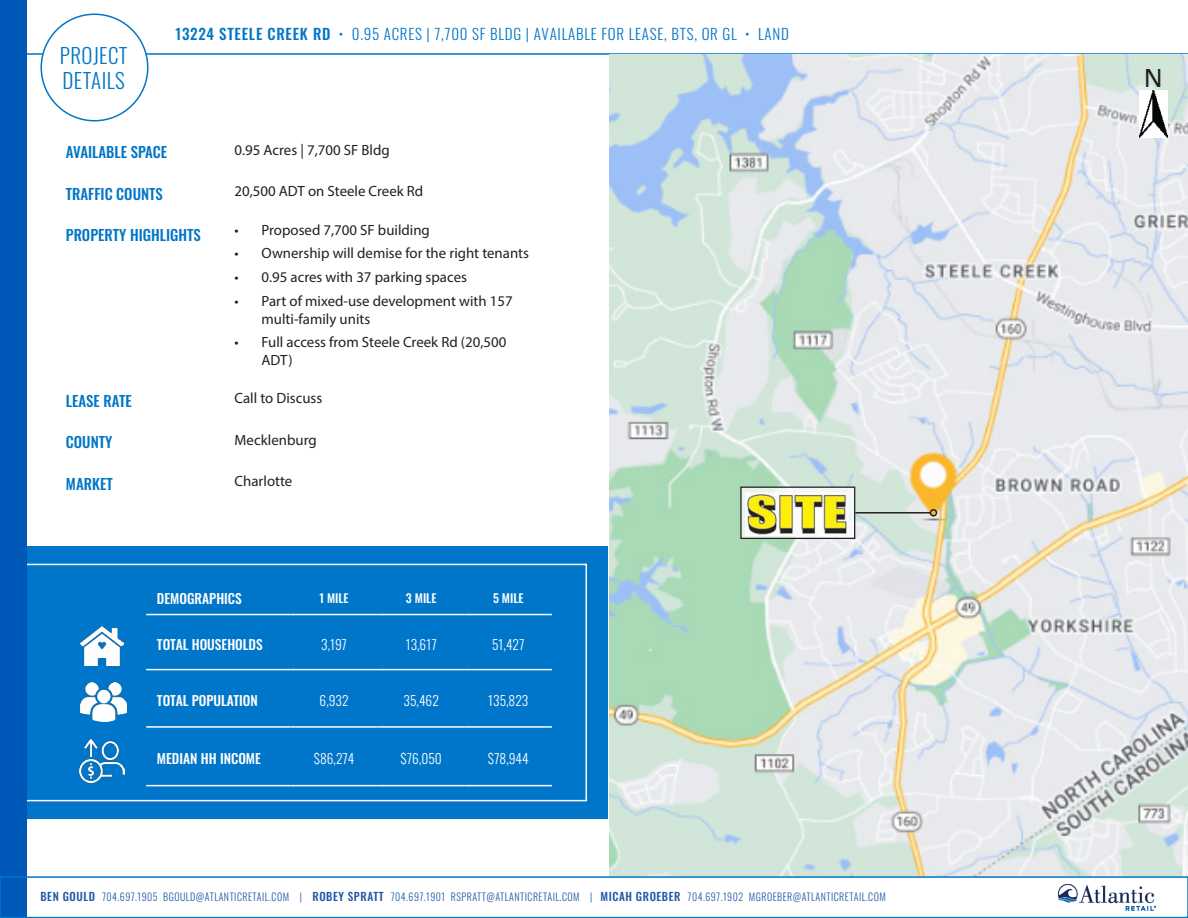
<style>
.page{position:relative;width:1188px;height:918px;background:#fff}
.page>*{position:absolute;margin:0;border:0;box-sizing:border-box;transform-origin:0 0}
.t1{font:25.05px "Zurich BT";color:#231f20}
.t2{font:300 21px "Oswald";letter-spacing:.02em;color:#0076c7}
.t3{font:300 15px "Oswald";letter-spacing:.05em;color:#0076c7}
.t4{font:14.85px/17.9px "Myriad Pro";color:#231f20}
.t5{font:500 14.85px "Oswald";color:#0076c7}
.t6{font:500 13.5px "Oswald";color:#fff}
.t7{font:300 13.5px "Oswald";color:#fff}
.t8{font:500 12px "Oswald";color:#fff}
.t9{font:300 10.5px "Oswald";letter-spacing:.05em;color:#2059a8;scale:.95 1}
.s1{font-weight:500}
.s2{font-weight:500;font-size:11.25px}
</style>
<div class="page">
<div style="left:21px;top:546px;width:587px;height:273px;background:#0076ca"></div>
<div style="left:19px;top:564px;width:568px;height:237px;border:2px solid #fff"></div>
<hr style="left:146px;top:614px;width:145px;height:1px;background:#fff">
<hr style="left:291px;top:614px;width:87px;height:1px;background:#fff">
<hr style="left:378px;top:614px;width:87px;height:1px;background:#fff">
<hr style="left:465px;top:614px;width:87px;height:1px;background:#fff">
<hr style="left:146px;top:669px;width:145px;height:1px;background:#fff">
<hr style="left:291px;top:669px;width:87px;height:1px;background:#fff">
<hr style="left:378px;top:669px;width:87px;height:1px;background:#fff">
<hr style="left:465px;top:669px;width:87px;height:1px;background:#fff">
<hr style="left:146px;top:726px;width:145px;height:2px;background:#fff">
<hr style="left:291px;top:726px;width:87px;height:2px;background:#fff">
<hr style="left:378px;top:726px;width:87px;height:2px;background:#fff">
<hr style="left:465px;top:726px;width:87px;height:2px;background:#fff">
<hr style="left:146px;top:785px;width:145px;height:1px;background:#fff">
<hr style="left:291px;top:785px;width:87px;height:1px;background:#fff">
<hr style="left:378px;top:785px;width:87px;height:1px;background:#fff">
<hr style="left:465px;top:785px;width:87px;height:1px;background:#fff">
<hr style="left:0;top:53px;width:1188px;height:2px;background:#0076c7">
<div style="left:41px;top:14px;width:107px;height:107px;background:#fff;border-radius:50%"></div>
<div style="left:40px;top:14px;width:108px;height:108px;border:2px solid #0076c7;border-radius:50%"></div>
<div style="left:0;top:0;width:27px;height:918px;background:#0058b9"></div>
<img style="left:610px;top:54px;width:578px;height:822px">
<div style="left:741px;top:487px;width:114px;height:51px;background:#f3f8f5"></div>
<img style="left:745px;top:493px;width:104px;height:42px">
<div style="left:740px;top:487px;width:115px;height:52px;border:1px solid #231f20"></div>
<img style="left:1140px;top:91px;width:27px;height:47px">
<img style="left:81px;top:626px;width:42px;height:40px">
<img style="left:79px;top:740px;width:46px;height:42px">
<img style="left:80px;top:682px;width:46px;height:40px">
<div style="left:0;top:876px;width:1188px;height:42px;border:2px solid #0076c7"></div>
<img style="left:1058px;top:884px;width:98px;height:26px">
<hr style="left:855px;top:512px;width:75px;height:2px;background:#231f20">
<div style="left:930px;top:509px;width:7px;height:8px;border:2px solid #231f20;border-radius:50%"></div>
<p class="t3" style="left:176px;top:20px;width:615px"><span class="s1">13224 STEELE CREEK RD</span> • 0.95 ACRES | 7,700 SF BLDG | AVAILABLE FOR LEASE, BTS, OR GL • LAND</p>
<p class="t2" style="left:60px;top:37px;width:69px">PROJECT</p>
<p class="t2" style="left:63px;top:62px;width:64px">DETAILS</p>
<p class="t1" style="left:1144px;top:62px;width:20px">N</p>
<p class="t5" style="left:66px;top:144px;width:103px">AVAILABLE SPACE</p>
<p class="t4" style="left:235px;top:141px;width:157px">0.95 Acres | 7,700 SF Bldg</p>
<p class="t5" style="left:66px;top:186px;width:99px">TRAFFIC COUNTS</p>
<p class="t4" style="left:235px;top:182px;width:190px">20,500 ADT on Steele Creek Rd</p>
<p class="t5" style="left:66px;top:227px;width:136px">PROPERTY HIGHLIGHTS</p>
<p class="t4" style="left:235px;top:220px;width:197px">• Proposed 7,700 SF building</p>
<p class="t4" style="left:235px;top:244px;width:296px">• Ownership will demise for the right tenants</p>
<p class="t4" style="left:235px;top:268px;width:234px">• 0.95 acres with 37 parking spaces</p>
<p class="t4" style="left:262px;top:292px;width:253px;text-indent:-27px">• Part of mixed-use development with 157 multi-family units</p>
<p class="t4" style="left:262px;top:333px;width:246px;text-indent:-27px">• Full access from Steele Creek Rd (20,500<br>ADT)</p>
<p class="t5" style="left:66px;top:393px;width:67px">LEASE RATE</p>
<p class="t4" style="left:235px;top:389px;width:89px">Call to Discuss</p>
<p class="t5" style="left:66px;top:434px;width:48px">COUNTY</p>
<p class="t4" style="left:235px;top:431px;width:84px">Mecklenburg</p>
<p class="t5" style="left:66px;top:476px;width:48px">MARKET</p>
<p class="t4" style="left:235px;top:472px;width:59px">Charlotte</p>
<p class="t6" style="left:157px;top:591px;width:86px">DEMOGRAPHICS</p>
<p class="t8" style="left:319px;top:592px;width:31px">1 MILE</p>
<p class="t8" style="left:406px;top:592px;width:32px">3 MILE</p>
<p class="t8" style="left:493px;top:592px;width:32px">5 MILE</p>
<p class="t6" style="left:157px;top:638px;width:107px">TOTAL HOUSEHOLDS</p>
<p class="t7" style="left:321px;top:633px;width:27px">3,197</p>
<p class="t7" style="left:406px;top:633px;width:33px">13,617</p>
<p class="t7" style="left:492px;top:633px;width:34px">51,427</p>
<p class="t6" style="left:157px;top:694px;width:102px">TOTAL POPULATION</p>
<p class="t7" style="left:320px;top:689px;width:30px">6,932</p>
<p class="t7" style="left:404px;top:689px;width:37px">35,462</p>
<p class="t7" style="left:488px;top:689px;width:42px">135,823</p>
<p class="t6" style="left:157px;top:752px;width:105px">MEDIAN HH INCOME</p>
<p class="t7" style="left:314px;top:747px;width:42px">$86,274</p>
<p class="t7" style="left:401px;top:747px;width:43px">$76,050</p>
<p class="t7" style="left:488px;top:747px;width:42px">$78,944</p>
<p class="t9" style="left:40px;top:888px;width:891px"><span class="s2">BEN GOULD</span> 704.697.1905 BGOULD@ATLANTICRETAIL.COM | <span class="s2">ROBEY SPRATT</span> 704.697.1901 RSPRATT@ATLANTICRETAIL.COM | <span class="s2">MICAH GROEBER</span> 704.697.1902 MGROEBER@ATLANTICRETAIL.COM</p>
</div>
